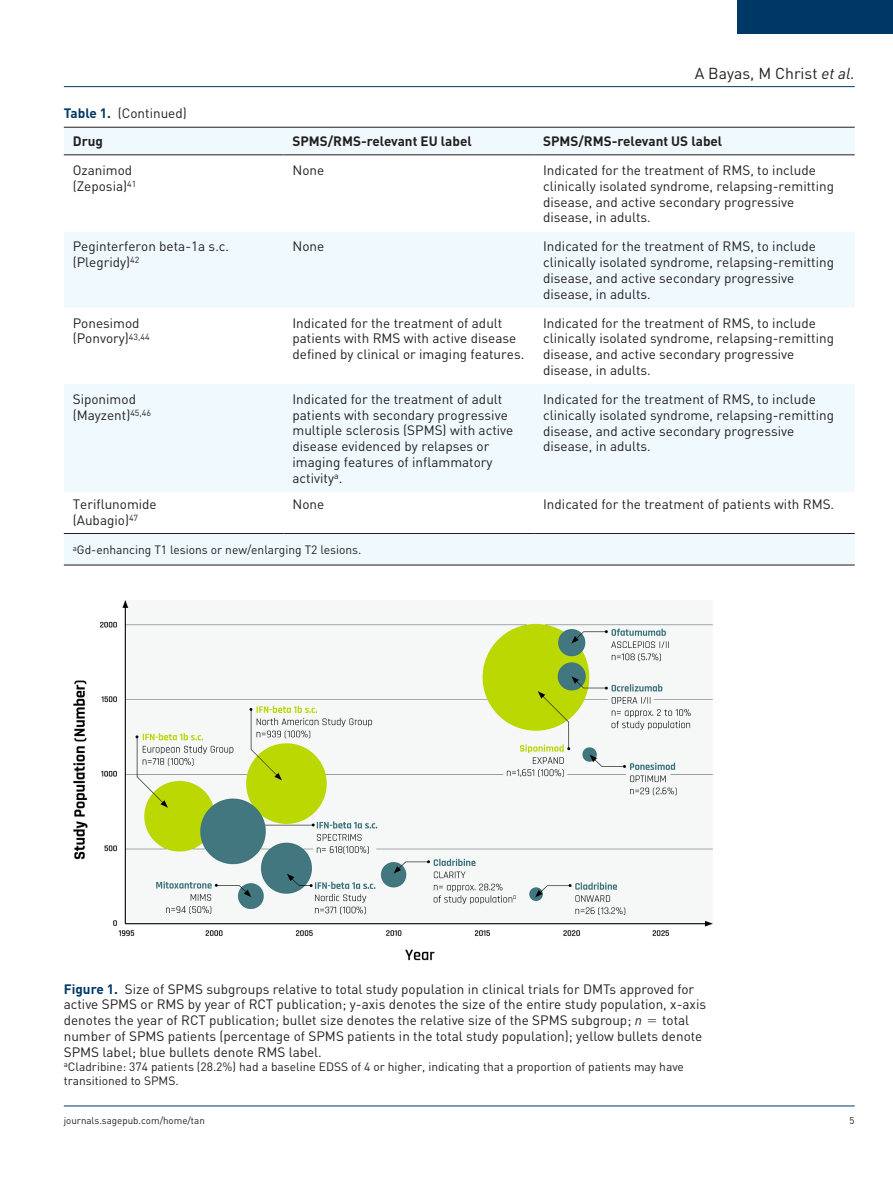
<style>
.page{position:relative;width:893px;height:1191px;background:#fff}
.page>*{position:absolute;margin:0;border:0;box-sizing:border-box;transform-origin:0 0}
.t1{font:15.75px "DIN";color:#231f20}
.t2{font:13.5px/15.8px "DIN";color:#231f20}
.t3{font:700 13.5px "DIN";color:#231f20}
.t4{font:12px/14.2px "DIN";color:#231f20}
.t5{font:9.75px "DIN";color:#231f20}
.s1{font-weight:700;color:#003865}
.s2{font-style:italic}
</style>
<div class="page">
<hr style="left:64px;top:86px;width:791px;height:1px;background:#003865">
<hr style="left:64px;top:1105px;width:791px;height:1px;background:#003865">
<div style="left:738px;top:0;width:155px;height:34px;background:#003865"></div>
<div style="left:64px;top:533px;width:791px;height:32px;background:#f0f9fd"></div>
<hr style="left:64px;top:564px;width:791px;height:1px;background:#231f20">
<div style="left:64px;top:128px;width:791px;height:26px;background:#f0f9fd"></div>
<svg style="left:64px;top:155px;width:791px;height:336px;fill:#f0f9fd"></svg>
<hr style="left:64px;top:154px;width:219px;height:1px;background:#231f20">
<hr style="left:283px;top:154px;width:251px;height:1px;background:#231f20">
<hr style="left:534px;top:154px;width:321px;height:1px;background:#231f20">
<hr style="left:64px;top:533px;width:219px;height:1px;background:#231f20">
<hr style="left:283px;top:533px;width:251px;height:1px;background:#231f20">
<hr style="left:534px;top:533px;width:321px;height:1px;background:#231f20">
<hr style="left:64px;top:127px;width:791px;height:1px;background:#231f20">
<img style="left:73px;top:600px;width:640px;height:361px">
<p class="t2" style="left:64px;top:105px;width:125px"><span class="s1">Table 1.</span> (Continued)</p>
<p class="t1" style="left:695px;top:63px;width:161px">A Bayas, M Christ <span class="s2">et al.</span></p>
<p class="t3" style="left:73px;top:132px;width:32px">Drug</p>
<p class="t3" style="left:292px;top:132px;width:181px">SPMS/RMS-relevant EU label</p>
<p class="t3" style="left:543px;top:132px;width:181px">SPMS/RMS-relevant US label</p>
<p class="t2" style="left:73px;top:162px;width:65px">Ozanimod (Zeposia)<sup>41</sup></p>
<p class="t2" style="left:292px;top:162px;width:33px">None</p>
<p class="t2" style="left:543px;top:162px;width:292px">Indicated for the treatment of RMS, to include clinically isolated syndrome, relapsing-remitting disease, and active secondary progressive disease, in adults.</p>
<p class="t2" style="left:73px;top:238px;width:158px">Peginterferon beta-1a s.c. (Plegridy)<sup>42</sup></p>
<p class="t2" style="left:292px;top:238px;width:33px">None</p>
<p class="t2" style="left:543px;top:238px;width:292px">Indicated for the treatment of RMS, to include clinically isolated syndrome, relapsing-remitting disease, and active secondary progressive disease, in adults.</p>
<p class="t2" style="left:73px;top:315px;width:78px">Ponesimod (Ponvory)<sup>43,44</sup></p>
<p class="t2" style="left:292px;top:315px;width:233px">Indicated for the treatment of adult patients with RMS with active disease defined by clinical or imaging features.</p>
<p class="t2" style="left:543px;top:315px;width:292px">Indicated for the treatment of RMS, to include clinically isolated syndrome, relapsing-remitting disease, and active secondary progressive disease, in adults.</p>
<p class="t2" style="left:73px;top:391px;width:80px">Siponimod (Mayzent)<sup>45,46</sup></p>
<p class="t2" style="left:292px;top:391px;width:222px">Indicated for the treatment of adult patients with secondary progressive multiple sclerosis (SPMS) with active disease evidenced by relapses or imaging features of inflammatory activity<sup>a</sup>.</p>
<p class="t2" style="left:543px;top:391px;width:292px">Indicated for the treatment of RMS, to include clinically isolated syndrome, relapsing-remitting disease, and active secondary progressive disease, in adults.</p>
<p class="t2" style="left:73px;top:496px;width:86px">Teriflunomide (Aubagio)<sup>47</sup></p>
<p class="t2" style="left:292px;top:496px;width:33px">None</p>
<p class="t2" style="left:543px;top:496px;width:293px">Indicated for the treatment of patients with RMS.</p>
<p class="t4" style="left:73px;top:542px;width:290px"><sup>a</sup>Gd-enhancing T1 lesions or new/enlarging T2 lesions.</p>
<p class="t2" style="left:64px;top:980px;width:644px"><span class="s1">Figure 1.</span> Size of SPMS subgroups relative to total study population in clinical trials for DMTs approved for active SPMS or RMS by year of RCT publication; y-axis denotes the size of the entire study population, x-axis denotes the year of RCT publication; bullet size denotes the relative size of the SPMS subgroup; <span class="s2">n</span></p>
<p class="t2" style="left:64px;top:1012px;width:640px;text-indent:598px">total number of SPMS patients (percentage of SPMS patients in the total study population); yellow bullets denote<br>SPMS label; blue bullets denote RMS label.</p>
<p class="t4" style="left:64px;top:1059px;width:622px"><sup>a</sup>Cladribine: 374 patients (28.2%) had a baseline EDSS of 4 or higher, indicating that a proportion of patients may have transitioned to SPMS.</p>
<p class="t5" style="left:64px;top:1114px;width:143px">journals.sagepub.com/home/tan</p>
<p class="t5" style="left:850px;top:1114px;width:7px">5</p>
</div>
